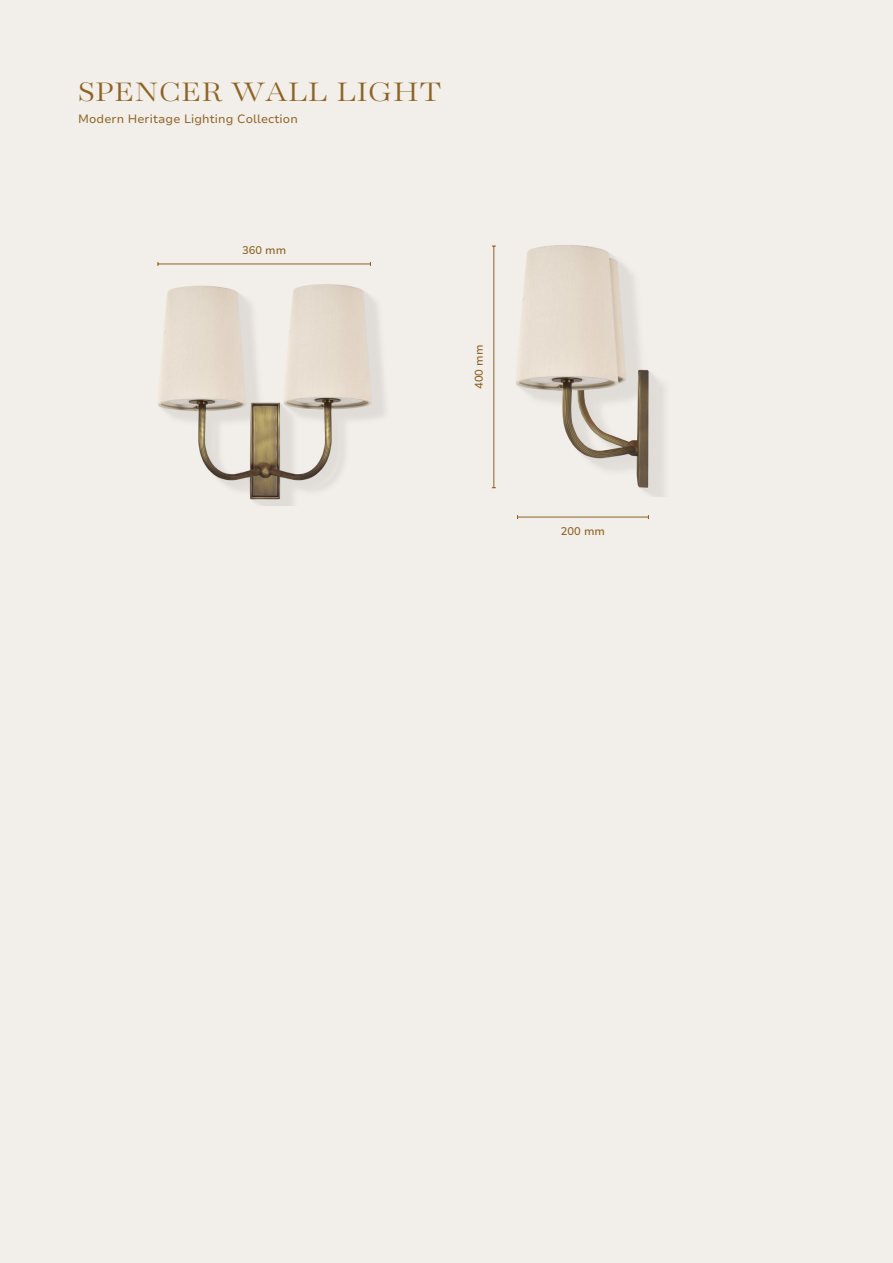
<style>
.page{position:relative;width:893px;height:1263px;background:#f2eeea}
.page>*{position:absolute;margin:0;border:0;box-sizing:border-box;transform-origin:0 0}
.t1{font:32.25px "Bacasime Antique";letter-spacing:.01em;color:#8d6323}
.t2{font:200 12px "Nunito Sans 12 pt";letter-spacing:.01em;color:#8d6323}
.t3{font:200 11.1px "Nunito Sans 12 pt";color:#8d6323}
</style>
<div class="page">
<img style="left:491px;top:245px;width:173px;height:251px">
<img style="left:157px;top:262px;width:228px;height:243px">
<hr style="left:517px;top:517px;width:132px;height:1px;background:#8c6324">
<hr style="left:158px;top:264px;width:213px;height:1px;background:#8c6324">
<hr style="left:493px;top:246px;width:1px;height:242px;background:#8c6324">
<p class="t1" style="left:78px;top:76px;width:365px">SPENCER WALL LIGHT</p>
<p class="t2" style="left:78px;top:110px;width:221px">Modern Heritage Lighting Collection</p>
<p class="t3" style="left:242px;top:242px;width:46px">360 mm</p>
<p class="t3" style="left:471px;top:389px;width:46px;rotate:-90deg">400 mm</p>
<p class="t3" style="left:561px;top:523px;width:46px">200 mm</p>
</div>
